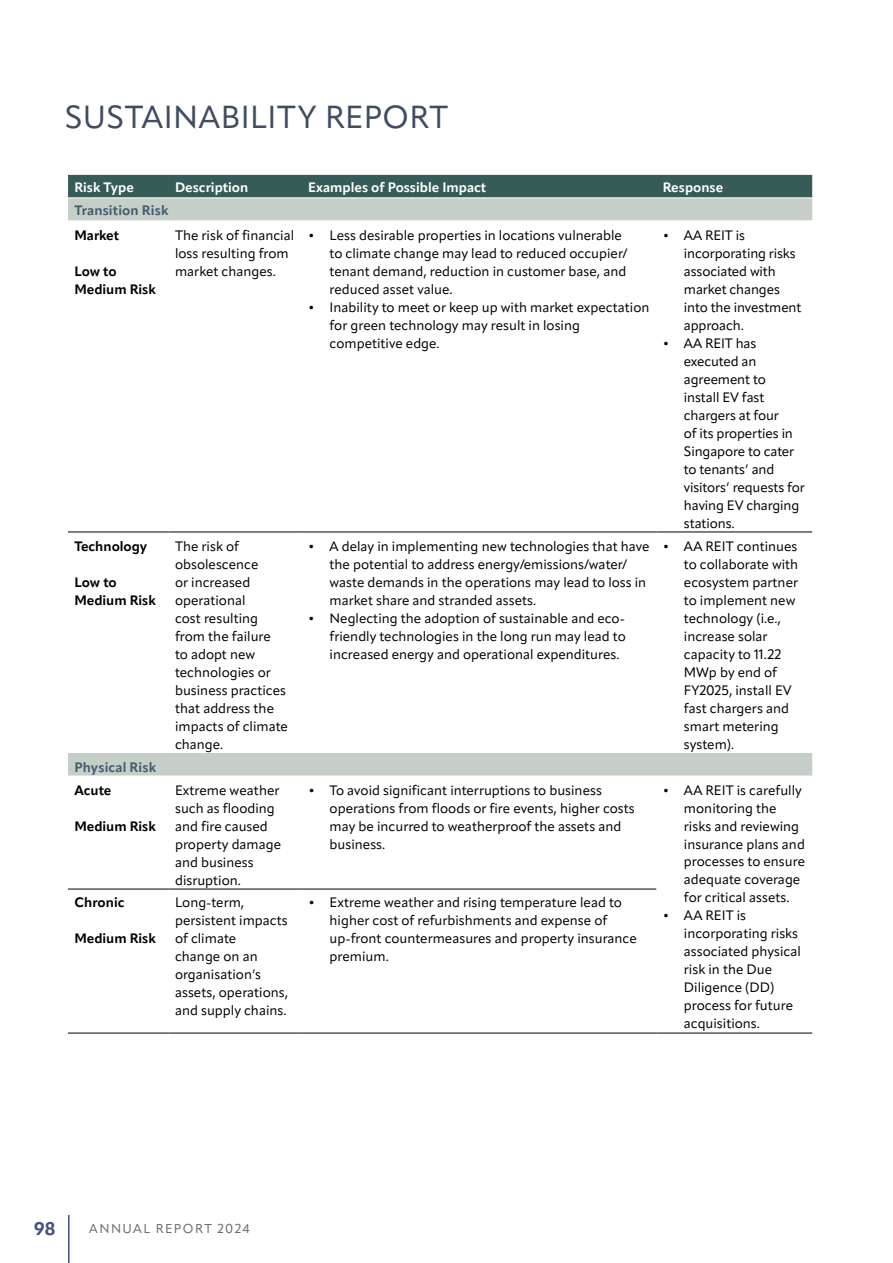
<style>
.page{position:relative;width:893px;height:1263px;background:#fff}
.page>*{position:absolute;margin:0;border:0;box-sizing:border-box;transform-origin:0 0}
.t1{font:31.5px "Apparat";letter-spacing:.02em;color:#404d61}
.t2{font:700 18px "Apparat";color:#434f82}
.t3{font:13.5px/18px "Apparat";color:#000}
.t4{font:700 13.5px/18px "Apparat";color:#000}
.t5{font:700 13.5px "Apparat";color:#fff}
.t6{font:700 13.5px "Apparat";letter-spacing:.01em;color:#435b70}
.t7{font:12.75px "Apparat";letter-spacing:.115em;color:#6d6e71}
</style>
<div class="page">
<div style="left:68px;top:175px;width:744px;height:23px;background:#355c57"></div>
<svg style="left:68px;top:199px;width:744px;height:577px"></svg>
<hr style="left:68px;top:889px;width:101px;height:1px;background:#000">
<hr style="left:68px;top:1033px;width:101px;height:1px;background:#000">
<hr style="left:169px;top:889px;width:133px;height:1px;background:#000">
<hr style="left:302px;top:889px;width:354px;height:1px;background:#000">
<hr style="left:169px;top:1033px;width:133px;height:1px;background:#000">
<hr style="left:302px;top:1033px;width:354px;height:1px;background:#000">
<hr style="left:656px;top:1033px;width:156px;height:1px;background:#000">
<hr style="left:68px;top:221px;width:101px;height:1px;background:#fff">
<hr style="left:169px;top:221px;width:133px;height:1px;background:#fff">
<hr style="left:302px;top:221px;width:354px;height:1px;background:#fff">
<hr style="left:656px;top:221px;width:156px;height:1px;background:#fff">
<hr style="left:68px;top:532px;width:101px;height:1px;background:#000">
<hr style="left:169px;top:532px;width:133px;height:1px;background:#000">
<hr style="left:302px;top:532px;width:354px;height:1px;background:#000">
<hr style="left:656px;top:532px;width:156px;height:1px;background:#000">
<hr style="left:68px;top:1215px;width:2px;height:48px;background:#434f82">
<h1 class="t1" style="left:65px;top:98px;width:385px">SUSTAINABILITY REPORT</h1>
<p class="t5" style="left:74px;top:178px;width:61px">Risk Type</p>
<p class="t5" style="left:175px;top:178px;width:75px">Description</p>
<p class="t5" style="left:308px;top:178px;width:179px">Examples of Possible Impact</p>
<p class="t5" style="left:663px;top:178px;width:62px">Response</p>
<p class="t6" style="left:74px;top:202px;width:96px">Transition Risk</p>
<p class="t4" style="left:74px;top:226px;width:46px">Market</p>
<p class="t4" style="left:74px;top:262px;width:83px">Low to<br>Medium Risk</p>
<p class="t3" style="left:175px;top:226px;width:121px">The risk of financial loss resulting from market changes.</p>
<p class="t3" style="left:330px;top:226px;width:300px;text-indent:-21px">• Less desirable properties in locations vulnerable to climate change may lead to reduced occupier/ tenant demand, reduction in customer base, and reduced asset value.</p>
<p class="t3" style="left:330px;top:298px;width:321px;text-indent:-21px">• Inability to meet or keep up with market expectation for green technology may result in losing competitive edge.</p>
<p class="t3" style="left:684px;top:226px;width:119px;text-indent:-21px">• AA REIT is incorporating risks associated with market changes into the investment approach.</p>
<p class="t3" style="left:684px;top:334px;width:122px;text-indent:-21px">• AA REIT has executed an agreement to<br>install EV fast chargers at four<br>of its properties in<br>Singapore to cater to tenants’ and visitors’ requests for having EV charging stations.</p>
<p class="t4" style="left:74px;top:537px;width:74px">Technology</p>
<p class="t4" style="left:74px;top:573px;width:83px">Low to<br>Medium Risk</p>
<p class="t6" style="left:74px;top:758px;width:83px">Physical Risk</p>
<p class="t4" style="left:74px;top:781px;width:38px">Acute</p>
<p class="t4" style="left:74px;top:817px;width:83px">Medium Risk</p>
<p class="t4" style="left:74px;top:894px;width:52px">Chronic</p>
<p class="t4" style="left:74px;top:930px;width:83px">Medium Risk</p>
<p class="t3" style="left:175px;top:537px;width:114px">The risk of obsolescence<br>or increased operational<br>cost resulting from the failure<br>to adopt new technologies or business practices that address the impacts of climate change.</p>
<p class="t3" style="left:330px;top:537px;width:322px;text-indent:-21px">• A delay in implementing new technologies that have the potential to address energy/emissions/water/ waste demands in the operations may lead to loss in market share and stranded assets.</p>
<p class="t3" style="left:330px;top:609px;width:298px;text-align:justify;text-indent:-21px">• Neglecting the adoption of sustainable and eco&shy;friendly technologies in the long run may lead to increased energy and operational expenditures.</p>
<p class="t3" style="left:684px;top:537px;width:116px;text-indent:-21px">• AA REIT continues to collaborate with ecosystem partner to implement new technology (i.e., increase solar capacity to 11.22<br>MWp by end of<br>FY2025, install EV fast chargers and smart metering system).</p>
<p class="t3" style="left:175px;top:781px;width:108px">Extreme weather such as flooding and fire caused property damage and business disruption.</p>
<p class="t3" style="left:330px;top:781px;width:307px;text-indent:-21px">• To avoid significant interruptions to business operations from floods or fire events, higher costs may be incurred to weatherproof the assets and business.</p>
<p class="t3" style="left:684px;top:781px;width:123px;text-indent:-21px">• AA REIT is carefully monitoring the risks and reviewing insurance plans and processes to ensure adequate coverage for critical assets.</p>
<p class="t3" style="left:684px;top:907px;width:119px;text-indent:-21px">• AA REIT is incorporating risks associated physical risk in the Due<br>Diligence (DD) process for future acquisitions.</p>
<p class="t3" style="left:175px;top:894px;width:115px">Long-term, persistent impacts of climate<br>change on an organisation’s assets, operations, and supply chains.</p>
<p class="t3" style="left:330px;top:894px;width:309px;text-indent:-21px">• Extreme weather and rising temperature lead to higher cost of refurbishments and expense of up-front countermeasures and property insurance premium.</p>
<h2 class="t2" style="left:34px;top:1217px;width:23px">98</h2>
<p class="t7" style="left:89px;top:1221px;width:162px">ANNUAL REPORT 2024</p>
</div>
